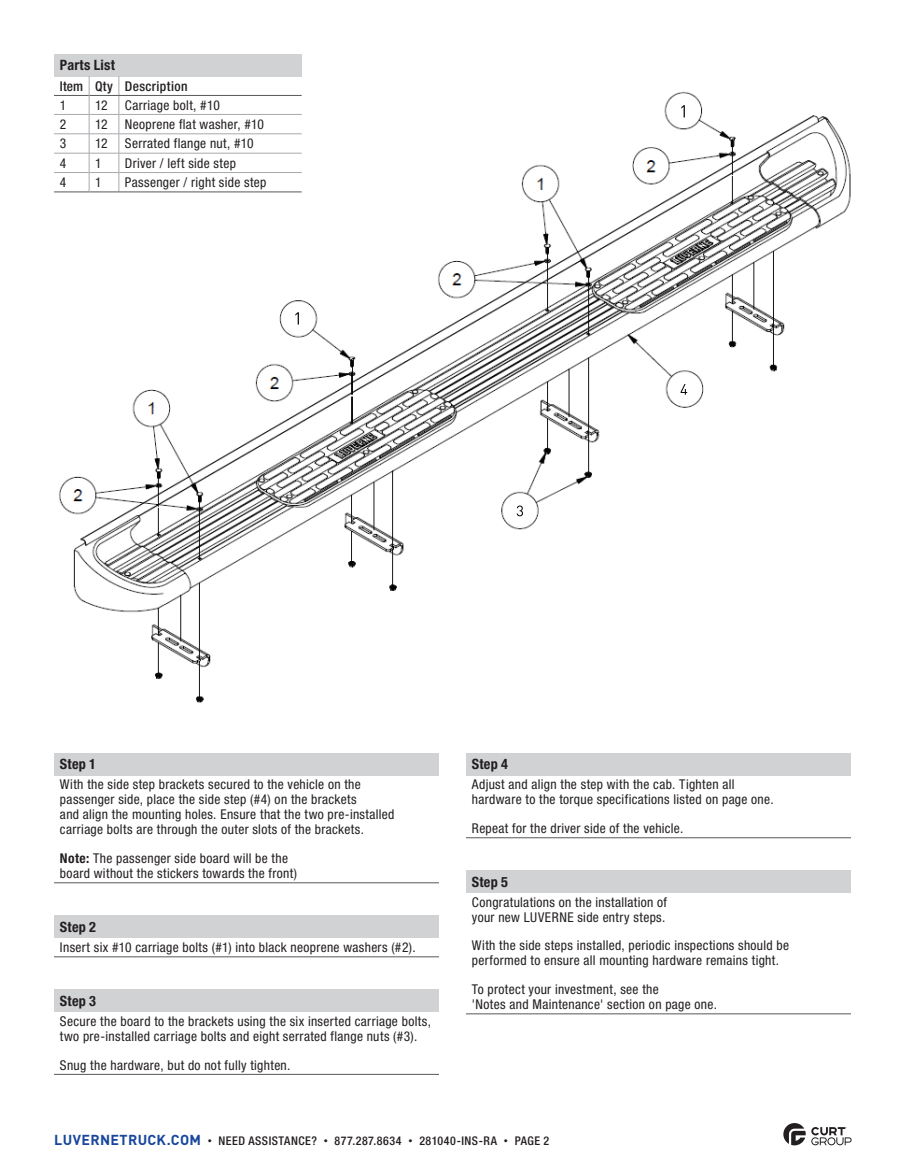
<style>
.page{position:relative;width:905px;height:1175px;background:#fff}
.page>*{position:absolute;margin:0;border:0;box-sizing:border-box;transform-origin:0 0}
.t1{font:700 condensed 14.25px "Helvetica Neue LT Std";letter-spacing:.015em;color:#231f20}
.t2{font:condensed 13.5px/15px "Helvetica Neue LT Std";letter-spacing:.025em;color:#231f20}
.t3{font:500 condensed 13.5px "Helvetica Neue LT Std";letter-spacing:.03em;color:#231f20}
.t4{font:500 condensed 12px "Helvetica Neue LT Std";letter-spacing:.04em;color:#231f20}
.s1{font-weight:700}
.s2{font-family:"DINOT";font-weight:700;font-stretch:normal;font-size:14.25px;color:#18469d}
.s3{font-family:"DINOT";font-weight:400;font-stretch:normal;font-size:9px}
</style>
<div class="page">
<svg style="left:783px;top:1123px;width:68px;height:22px"></svg>
<div style="left:466px;top:753px;width:384px;height:22px;background:#d1d2d4"></div>
<hr style="left:466px;top:837px;width:384px;height:1px;background:#57585a">
<div style="left:466px;top:870px;width:384px;height:22px;background:#d1d2d4"></div>
<hr style="left:466px;top:1013px;width:384px;height:1px;background:#57585a">
<img style="left:54px;top:76px;width:797px;height:627px">
<div style="left:288px;top:308px;width:19px;height:22px;background:#fff"></div>
<div style="left:510px;top:498px;width:18px;height:22px;background:#fff"></div>
<div style="left:674px;top:100px;width:18px;height:22px;background:#fff"></div>
<svg style="left:295px;top:312px;width:4px;height:12px"></svg>
<svg style="left:681px;top:105px;width:3px;height:12px"></svg>
<svg style="left:516px;top:505px;width:7px;height:11px"></svg>
<div style="left:674px;top:379px;width:18px;height:22px;background:#fff"></div>
<svg style="left:680px;top:384px;width:7px;height:11px"></svg>
<div style="left:54px;top:753px;width:385px;height:22px;background:#d1d2d4"></div>
<hr style="left:54px;top:882px;width:385px;height:1px;background:#57585a">
<div style="left:54px;top:915px;width:385px;height:22px;background:#d1d2d4"></div>
<hr style="left:54px;top:956px;width:385px;height:1px;background:#57585a">
<div style="left:54px;top:989px;width:385px;height:22px;background:#d1d2d4"></div>
<hr style="left:54px;top:1074px;width:385px;height:1px;background:#57585a">
<div style="left:54px;top:54px;width:248px;height:22px;background:#d1d2d4"></div>
<hr style="left:54px;top:114px;width:35px;height:1px;background:#a8a9ad">
<hr style="left:89px;top:114px;width:30px;height:1px;background:#a8a9ad">
<hr style="left:119px;top:114px;width:183px;height:1px;background:#a8a9ad">
<svg style="left:119px;top:76px;width:1px;height:115px"></svg>
<hr style="left:54px;top:134px;width:35px;height:1px;background:#a8a9ad">
<hr style="left:89px;top:134px;width:30px;height:1px;background:#a8a9ad">
<hr style="left:119px;top:134px;width:183px;height:1px;background:#a8a9ad">
<hr style="left:89px;top:153px;width:30px;height:1px;background:#a8a9ad">
<hr style="left:119px;top:153px;width:183px;height:1px;background:#a8a9ad">
<hr style="left:89px;top:191px;width:30px;height:1px;background:#57585a">
<hr style="left:119px;top:191px;width:183px;height:1px;background:#57585a">
<hr style="left:54px;top:172px;width:35px;height:1px;background:#a8a9ad">
<hr style="left:89px;top:172px;width:30px;height:1px;background:#a8a9ad">
<hr style="left:119px;top:172px;width:183px;height:1px;background:#a8a9ad">
<hr style="left:54px;top:153px;width:35px;height:1px;background:#a8a9ad">
<hr style="left:54px;top:95px;width:35px;height:1px;background:#57585a">
<hr style="left:89px;top:95px;width:30px;height:1px;background:#57585a">
<hr style="left:119px;top:95px;width:183px;height:1px;background:#57585a">
<hr style="left:54px;top:191px;width:35px;height:1px;background:#57585a">
<svg style="left:89px;top:76px;width:1px;height:116px"></svg>
<p class="t1" style="left:60px;top:56px;width:56px">Parts List</p>
<p class="t3" style="left:60px;top:78px;width:129px">Item Qty Description</p>
<p class="t2" style="left:60px;top:97px;width:8px">1</p>
<p class="t2" style="left:95px;top:97px;width:14px">12</p>
<p class="t2" style="left:125px;top:97px;width:97px">Carriage bolt, #10</p>
<p class="t2" style="left:60px;top:117px;width:8px">2</p>
<p class="t2" style="left:95px;top:117px;width:14px">12</p>
<p class="t2" style="left:125px;top:117px;width:141px">Neoprene flat washer, #10</p>
<p class="t2" style="left:60px;top:136px;width:8px">3</p>
<p class="t2" style="left:95px;top:136px;width:14px">12</p>
<p class="t2" style="left:125px;top:136px;width:130px">Serrated flange nut, #10</p>
<p class="t2" style="left:60px;top:155px;width:8px">4</p>
<p class="t2" style="left:95px;top:155px;width:8px">1</p>
<p class="t2" style="left:125px;top:155px;width:113px">Driver / left side step</p>
<p class="t2" style="left:60px;top:175px;width:8px">4</p>
<p class="t2" style="left:95px;top:175px;width:8px">1</p>
<p class="t2" style="left:125px;top:175px;width:143px">Passenger / right side step</p>
<p class="t1" style="left:60px;top:755px;width:38px">Step 1</p>
<p class="t2" style="left:60px;top:777px;width:336px">With the side step brackets secured to the vehicle on the passenger side, place the side step (#4) on the brackets<br>and align the mounting holes. Ensure that the two pre-installed carriage bolts are through the outer slots of the brackets.</p>
<p class="t2" style="left:60px;top:850px;width:238px"><span class="s1">Note:</span> The passenger side board will be the board without the stickers towards the front)</p>
<p class="t1" style="left:60px;top:918px;width:38px">Step 2</p>
<p class="t2" style="left:60px;top:939px;width:357px">Insert six #10 carriage bolts (#1) into black neoprene washers (#2).</p>
<p class="t1" style="left:60px;top:992px;width:38px">Step 3</p>
<p class="t2" style="left:60px;top:1013px;width:372px">Secure the board to the brackets using the six inserted carriage bolts, two pre-installed carriage bolts and eight serrated flange nuts (#3).</p>
<p class="t2" style="left:60px;top:1057px;width:232px">Snug the hardware, but do not fully tighten.</p>
<p class="t1" style="left:472px;top:755px;width:38px">Step 4</p>
<p class="t2" style="left:472px;top:777px;width:303px">Adjust and align the step with the cab. Tighten all hardware to the torque specifications listed on page one.</p>
<p class="t2" style="left:472px;top:820px;width:213px">Repeat for the driver side of the vehicle.</p>
<p class="t1" style="left:472px;top:873px;width:38px">Step 5</p>
<p class="t2" style="left:472px;top:894px;width:196px">Congratulations on the installation of your new LUVERNE side entry steps.</p>
<p class="t2" style="left:472px;top:938px;width:319px">With the side steps installed, periodic inspections should be performed to ensure all mounting hardware remains tight.</p>
<p class="t2" style="left:472px;top:981px;width:246px">To protect your investment, see the<br>'Notes and Maintenance' section on page one.</p>
<p class="t4" style="left:54px;top:1133px;width:496px"><span class="s2">LUVERNETRUCK.COM</span> <span class="s3">•</span> NEED ASSISTANCE? <span class="s3">•</span> 877.287.8634 <span class="s3">•</span> 281040-INS-RA <span class="s3">•</span> PAGE 2</p>
</div>
